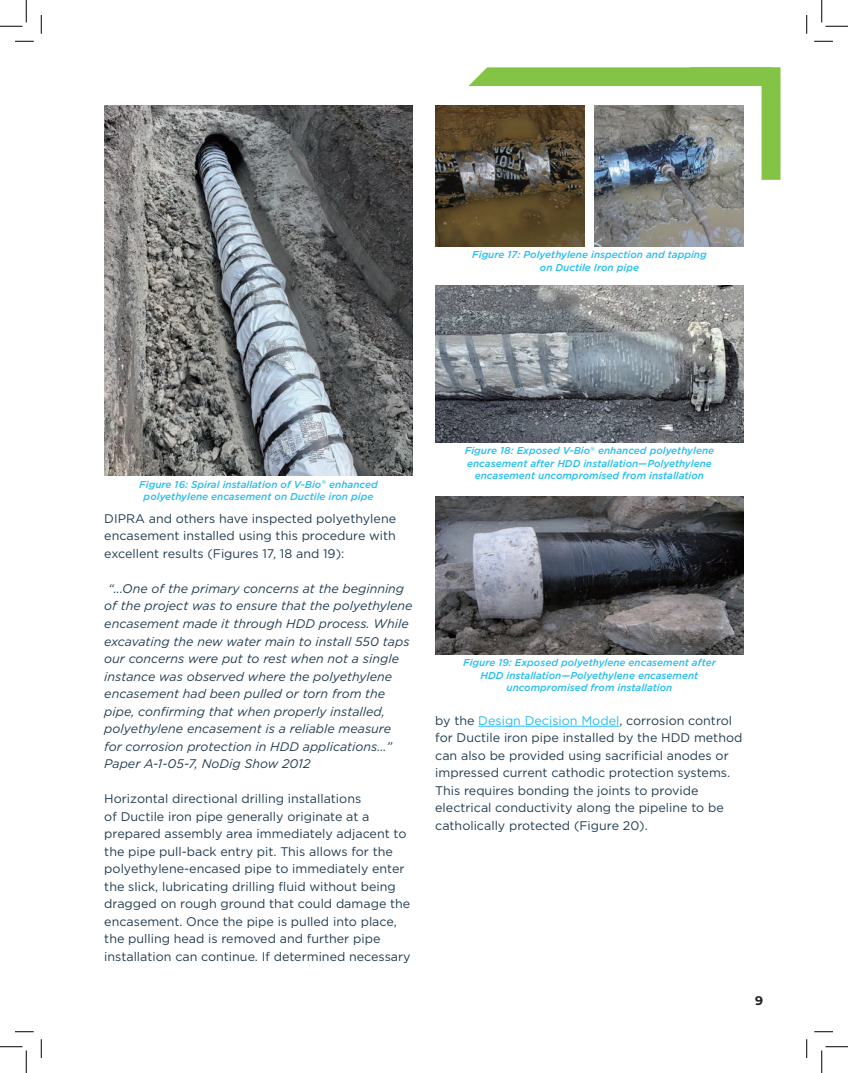
<style>
.page{position:relative;width:848px;height:1073px;background:#fff}
.page>*{position:absolute;margin:0;border:0;box-sizing:border-box;transform-origin:0 0}
.t1{font:12.5px/17.5px "Gotham";color:#223d50}
.t2{font:italic 12.5px/17.5px "Gotham";color:#223d50}
.t3{font:100 12.5px "Montserrat";color:#231f20}
.t4{font:italic 500 10px/12.5px "Gotham";color:#25bdef;text-align:center}
.s1{color:#25bdef}
</style>
<div class="page">
<svg style="left:468px;top:67px;width:312px;height:113px"></svg>
<hr style="left:478px;top:726px;width:141px;height:1px;background:#25bdef">
<img style="left:104px;top:105px;width:308px;height:371px">
<img style="left:435px;top:105px;width:149px;height:141px">
<img style="left:594px;top:105px;width:149px;height:141px">
<img style="left:435px;top:285px;width:308px;height:157px">
<img style="left:435px;top:496px;width:308px;height:158px">
<svg style="left:15px;top:40px;width:19px;height:2px"></svg>
<svg style="left:814px;top:40px;width:18px;height:2px"></svg>
<svg style="left:15px;top:1031px;width:19px;height:1px"></svg>
<svg style="left:814px;top:1031px;width:18px;height:1px"></svg>
<svg style="left:40px;top:15px;width:2px;height:19px"></svg>
<svg style="left:40px;top:1039px;width:2px;height:19px"></svg>
<svg style="left:806px;top:15px;width:1px;height:19px"></svg>
<svg style="left:806px;top:1039px;width:1px;height:19px"></svg>
<svg style="left:0;top:0;width:27px;height:27px"></svg>
<svg style="left:0;top:1046px;width:27px;height:26px"></svg>
<svg style="left:821px;top:0;width:27px;height:27px"></svg>
<svg style="left:821px;top:1046px;width:27px;height:26px"></svg>
<p class="t4" style="left:472px;top:248px;width:236px">Figure 17: Polyethylene inspection and tapping on Ductile Iron pipe</p>
<p class="t4" style="left:139px;top:478px;width:240px">Figure 16: Spiral installation of V-Bio<sup>®</sup> enhanced polyethylene encasement on Ductile iron pipe</p>
<p class="t1" style="left:104px;top:509px;width:293px;text-align:justify">DIPRA and others have inspected polyethylene encasement installed using this procedure with excellent results (Figures 17, 18 and 19):</p>
<p class="t2" style="left:104px;top:580px;width:310px;text-indent:4px">“...One of the primary concerns at the beginning of the project was to ensure that the polyethylene encasement made it through HDD process. While excavating the new water main to install 550 taps our concerns were put to rest when not a single instance was observed where the polyethylene encasement had been pulled or torn from the pipe, confirming that when properly installed, polyethylene encasement is a reliable measure<br>for corrosion protection in HDD applications…” Paper A-1-05-7, NoDig Show 2012</p>
<p class="t1" style="left:104px;top:789px;width:308px">Horizontal directional drilling installations<br>of Ductile iron pipe generally originate at a prepared assembly area immediately adjacent to the pipe pull-back entry pit. This allows for the polyethylene-encased pipe to immediately enter the slick, lubricating drilling fluid without being dragged on rough ground that could damage the encasement. Once the pipe is pulled into place, the pulling head is removed and further pipe installation can continue. If determined necessary</p>
<p class="t4" style="left:464px;top:444px;width:251px">Figure 18: Exposed V-Bio<sup>®</sup> enhanced polyethylene encasement after HDD installation—Polyethylene encasement uncompromised from installation</p>
<p class="t4" style="left:463px;top:656px;width:254px">Figure 19: Exposed polyethylene encasement after<br>HDD installation—Polyethylene encasement uncompromised from installation</p>
<p class="t1" style="left:435px;top:711px;width:309px">by the <span class="s1">Design Decision Model</span>, corrosion control for Ductile iron pipe installed by the HDD method can also be provided using sacrificial anodes or impressed current cathodic protection systems.<br>This requires bonding the joints to provide electrical conductivity along the pipeline to be catholically protected (Figure 20).</p>
<p class="t3" style="left:755px;top:992px;width:9px">9</p>
</div>
